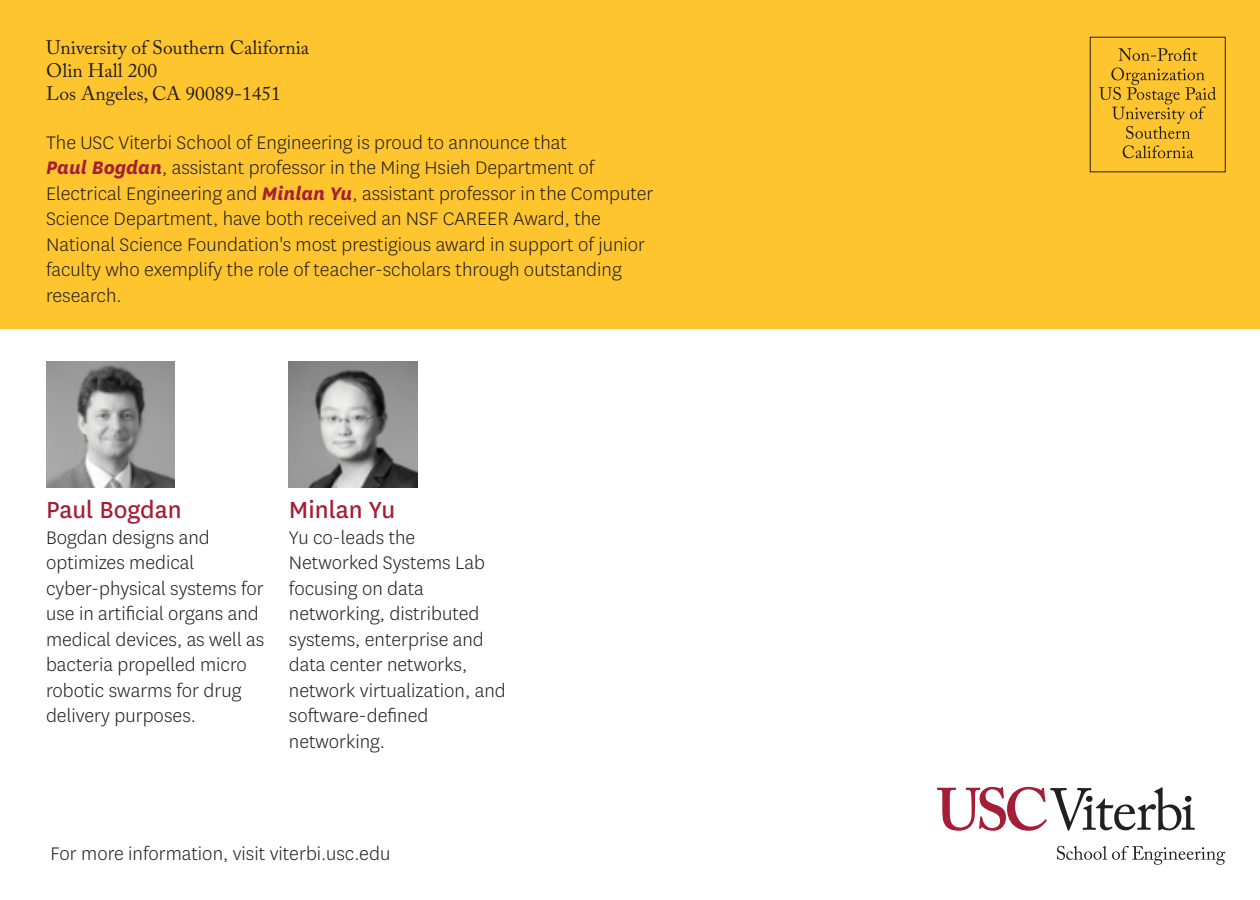
<style>
.page{position:relative;width:1260px;height:900px;background:#fff}
.page>*{position:absolute;margin:0;border:0;box-sizing:border-box;transform-origin:0 0}
.t1{font:27.25px "National";color:#a51e36}
.t2{font:300 21.25px/25.5px "National";color:#231f20}
.t3{font:19.5px/23.2px "Adobe Caslon Pro";color:#231f20}
.s1{font-weight:700;font-style:italic;color:#a51e36}
</style>
<div class="page">
<div style="left:0;top:0;width:1260px;height:329px;background:#ffc52f"></div>
<img style="left:289px;top:362px;width:128px;height:126px">
<img style="left:46px;top:362px;width:129px;height:126px">
<svg style="left:937px;top:787px;width:258px;height:44px"></svg>
<svg style="left:1057px;top:846px;width:168px;height:19px"></svg>
<svg style="left:1119px;top:48px;width:78px;height:13px"></svg>
<svg style="left:1099px;top:67px;width:117px;height:72px"></svg>
<svg style="left:1123px;top:145px;width:71px;height:13px"></svg>
<p class="t3" style="left:46px;top:35px;width:265px">University of Southern California<br>Olin Hall 200<br>Los Angeles, CA 90089-1451</p>
<p class="t2" style="left:46px;top:129px;width:609px">The USC Viterbi School of Engineering is proud to announce that<br><span class="s1">Paul Bogdan</span>, assistant professor in the Ming Hsieh Department of Electrical Engineering and <span class="s1">Minlan Yu</span>, assistant professor in the Computer Science Department, have both received an NSF CAREER Award, the National Science Foundation's most prestigious award in support of junior faculty who exemplify the role of teacher-scholars through outstanding research.</p>
<p class="t1" style="left:46px;top:492px;width:137px">Paul Bogdan</p>
<p class="t2" style="left:46px;top:524px;width:220px">Bogdan designs and optimizes medical cyber-physical systems for use in artificial organs and medical devices, as well as bacteria propelled micro robotic swarms for drug delivery purposes.</p>
<p class="t1" style="left:289px;top:492px;width:108px">Minlan Yu</p>
<p class="t2" style="left:289px;top:524px;width:218px">Yu co-leads the<br>Networked Systems Lab focusing on data networking, distributed systems, enterprise and data center networks, network virtualization, and software-defined networking.</p>
<p class="t2" style="left:50px;top:840px;width:342px">For more information, visit viterbi.usc.edu</p>
</div>
